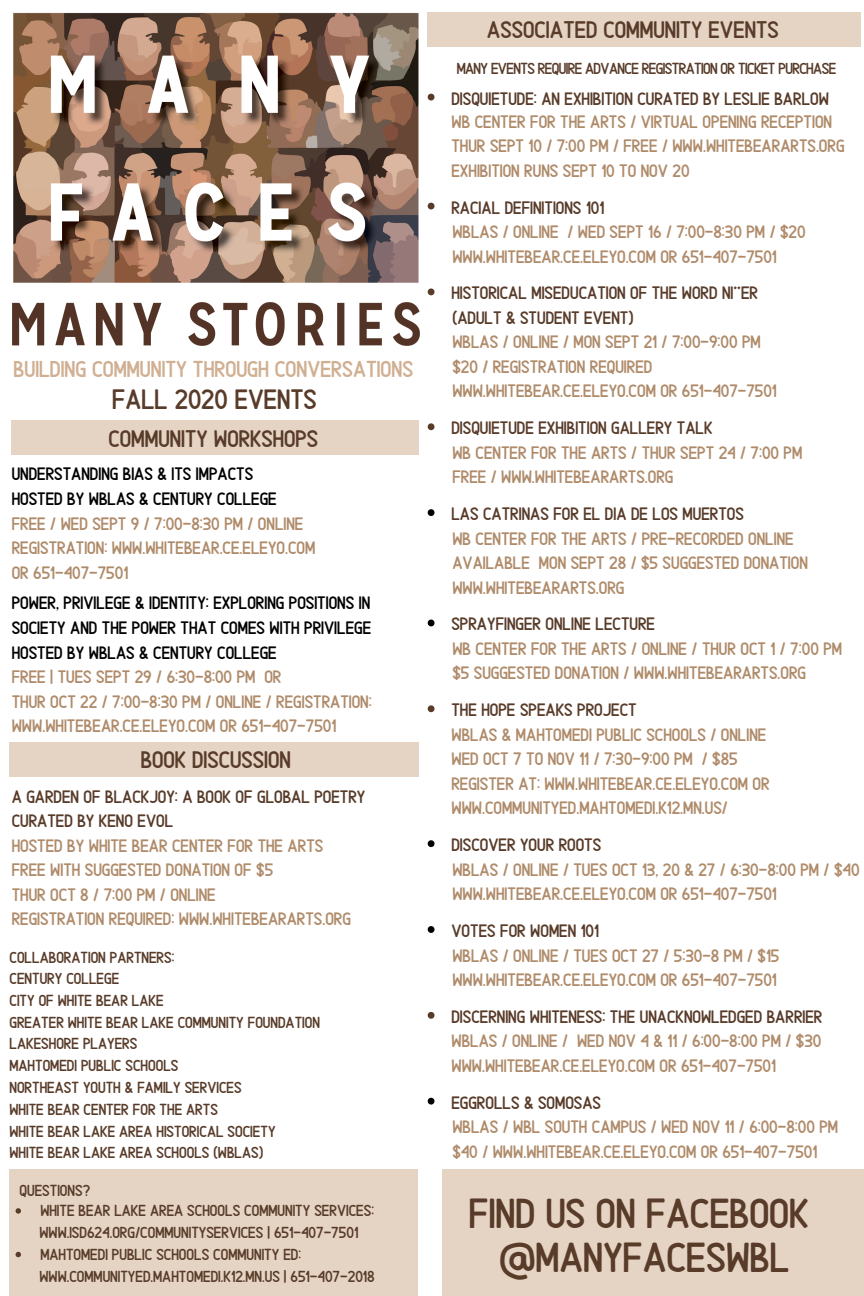
<style>
.page{position:relative;width:864px;height:1296px;background:#fff}
.page>*{position:absolute;margin:0;border:0;box-sizing:border-box;transform-origin:0 0}
.t1{font:42px/43.6px "Alaska";color:#583b29;text-align:center}
.t2{font:28px "Alaska";color:#583b29}
.t3{font:24px "Alaska";color:#583b29}
.t4{font:23px "Alaska";color:#d0af92}
.t5{font:18px/24.5px "Alaska";color:#af8b6a}
.t6{font:18px/24.5px "Alaska";color:#583b29}
.t7{font:18px/24.5px "Alaska";color:#000;text-align:justify}
.t8{font:16px/21.6px "Alaska";color:#583b29}
.t9{font:16px "Alaska";letter-spacing:-.035em;color:#583b29}
</style>
<div class="page">
<div style="left:11px;top:420px;width:408px;height:35px;background:#e5d4c4"></div>
<img style="left:12px;top:12px;width:420px;height:334px">
<div style="left:442px;top:1169px;width:422px;height:127px;background:#e5d4c4"></div>
<div style="left:10px;top:742px;width:409px;height:35px;background:#e5d4c4"></div>
<div style="left:428px;top:12px;width:433px;height:35px;background:#e5d4c4"></div>
<svg style="left:428px;top:94px;width:7px;height:6px"></svg>
<svg style="left:428px;top:203px;width:7px;height:6px"></svg>
<svg style="left:428px;top:288px;width:7px;height:7px"></svg>
<svg style="left:428px;top:423px;width:7px;height:7px"></svg>
<svg style="left:428px;top:509px;width:7px;height:7px"></svg>
<svg style="left:428px;top:620px;width:7px;height:6px"></svg>
<svg style="left:428px;top:705px;width:7px;height:7px"></svg>
<svg style="left:428px;top:840px;width:7px;height:7px"></svg>
<svg style="left:428px;top:926px;width:7px;height:7px"></svg>
<svg style="left:428px;top:1012px;width:7px;height:7px"></svg>
<svg style="left:428px;top:1098px;width:7px;height:7px"></svg>
<div style="left:10px;top:1169px;width:408px;height:127px;background:#e5d4c4"></div>
<svg style="left:16px;top:1208px;width:5px;height:6px"></svg>
<svg style="left:16px;top:1252px;width:5px;height:5px"></svg>
<p class="t4" style="left:14px;top:352px;width:401px">BUILDING COMMUNITY THROUGH CONVERSATIONS</p>
<h2 class="t2" style="left:112px;top:378px;width:206px">FALL 2020 EVENTS</h2>
<h3 class="t3" style="left:109px;top:420px;width:211px">COMMUNITY WORKSHOPS</h3>
<p class="t7" style="left:12px;top:461px;width:267px">UNDERSTANDING BIAS &amp; ITS IMPACTS<br>HOSTED BY WBLAS &amp; CENTURY COLLEGE</p>
<p class="t5" style="left:12px;top:510px;width:305px">FREE / WED SEPT 9 / 7:00-8:30 PM / ONLINE<br>REGISTRATION: WWW.WHITEBEAR.CE.ELEYO.COM<br>OR 651-407-7501</p>
<p class="t7" style="left:12px;top:590px;width:361px">POWER, PRIVILEGE &amp; IDENTITY: EXPLORING POSITIONS IN SOCIETY AND THE POWER THAT COMES WITH PRIVILEGE HOSTED BY WBLAS &amp; CENTURY COLLEGE</p>
<p class="t5" style="left:12px;top:663px;width:361px">FREE | TUES SEPT 29 / 6:30-8:00 PM OR<br>THUR OCT 22 / 7:00-8:30 PM / ONLINE / REGISTRATION:<br>WWW.WHITEBEAR.CE.ELEYO.COM OR 651-407-7501</p>
<h3 class="t3" style="left:141px;top:742px;width:152px">BOOK DISCUSSION</h3>
<p class="t6" style="left:12px;top:783px;width:355px">A GARDEN OF BLACKJOY: A BOOK OF GLOBAL POETRY<br>CURATED BY KENO EVOL</p>
<p class="t5" style="left:12px;top:832px;width:341px">HOSTED BY WHITE BEAR CENTER FOR THE ARTS FREE WITH SUGGESTED DONATION OF $5<br>THUR OCT 8 / 7:00 PM / ONLINE<br>REGISTRATION REQUIRED: WWW.WHITEBEARARTS.ORG</p>
<p class="t8" style="left:10px;top:946px;width:312px">COLLABORATION PARTNERS:<br>CENTURY COLLEGE<br>CITY OF WHITE BEAR LAKE<br>GREATER WHITE BEAR LAKE COMMUNITY FOUNDATION<br>LAKESHORE PLAYERS<br>MAHTOMEDI PUBLIC SCHOOLS<br>NORTHEAST YOUTH &amp; FAMILY SERVICES<br>WHITE BEAR CENTER FOR THE ARTS<br>WHITE BEAR LAKE AREA HISTORICAL SOCIETY<br>WHITE BEAR LAKE AREA SCHOOLS (WBLAS)</p>
<p class="t8" style="left:20px;top:1178px;width:72px">QUESTIONS?</p>
<p class="t8" style="left:40px;top:1221px;width:320px">WWW.ISD624.ORG/COMMUNITYSERVICES | 651-407-7501</p>
<p class="t8" style="left:40px;top:1264px;width:337px">WWW.COMMUNITYED.MAHTOMEDI.K12.MN.US | 651-407-2018</p>
<p class="t8" style="left:40px;top:1199px;width:335px">WHITE BEAR LAKE AREA SCHOOLS COMMUNITY SERVICES:</p>
<p class="t8" style="left:40px;top:1242px;width:262px">MAHTOMEDI PUBLIC SCHOOLS COMMUNITY ED:</p>
<h3 class="t3" style="left:487px;top:12px;width:293px">ASSOCIATED COMMUNITY EVENTS</h3>
<p class="t9" style="left:457px;top:56px;width:381px">MANY EVENTS REQUIRE ADVANCE REGISTRATION OR TICKET PURCHASE</p>
<p class="t6" style="left:451px;top:85px;width:379px">DISQUIETUDE: AN EXHIBITION CURATED BY LESLIE BARLOW</p>
<p class="t5" style="left:451px;top:108px;width:395px">WB CENTER FOR THE ARTS / VIRTUAL OPENING RECEPTION<br>THUR SEPT 10 / 7:00 PM / FREE / WWW.WHITEBEARARTS.ORG<br>EXHIBITION RUNS SEPT 10 TO NOV 20</p>
<p class="t6" style="left:451px;top:194px;width:154px">RACIAL DEFINITIONS 101</p>
<p class="t5" style="left:452px;top:218px;width:355px">WBLAS / ONLINE / WED SEPT 16 / 7:00-8:30 PM / $20<br>WWW.WHITEBEAR.CE.ELEYO.COM OR 651-407-7501</p>
<p class="t6" style="left:451px;top:280px;width:308px">HISTORICAL MISEDUCATION OF THE WORD NI**ER</p>
<p class="t6" style="left:452px;top:304px;width:183px">(ADULT &amp; STUDENT EVENT)</p>
<p class="t5" style="left:452px;top:329px;width:326px">WBLAS / ONLINE / MON SEPT 21 / 7:00-9:00 PM $20 / REGISTRATION REQUIRED<br>WWW.WHITEBEAR.CE.ELEYO.COM OR 651-407-7501</p>
<p class="t6" style="left:451px;top:414px;width:263px">DISQUIETUDE EXHIBITION GALLERY TALK</p>
<p class="t5" style="left:452px;top:439px;width:352px">WB CENTER FOR THE ARTS / THUR SEPT 24 / 7:00 PM<br>FREE / WWW.WHITEBEARARTS.ORG</p>
<p class="t6" style="left:451px;top:500px;width:294px">LAS CATRINAS FOR EL DIA DE LOS MUERTOS</p>
<p class="t5" style="left:452px;top:525px;width:357px">WB CENTER FOR THE ARTS / PRE-RECORDED ONLINE<br>AVAILABLE MON SEPT 28 / $5 SUGGESTED DONATION<br>WWW.WHITEBEARARTS.ORG</p>
<p class="t6" style="left:451px;top:611px;width:205px">SPRAYFINGER ONLINE LECTURE</p>
<p class="t5" style="left:452px;top:635px;width:391px">WB CENTER FOR THE ARTS / ONLINE / THUR OCT 1 / 7:00 PM $5 SUGGESTED DONATION / WWW.WHITEBEARARTS.ORG</p>
<p class="t6" style="left:451px;top:696px;width:187px">THE HOPE SPEAKS PROJECT</p>
<p class="t5" style="left:451px;top:721px;width:320px">WBLAS &amp; MAHTOMEDI PUBLIC SCHOOLS / ONLINE WED OCT 7 TO NOV 11 / 7:30-9:00 PM / $85<br>REGISTER AT: WWW.WHITEBEAR.CE.ELEYO.COM OR WWW.COMMUNITYED.MAHTOMEDI.K12.MN.US/</p>
<p class="t6" style="left:451px;top:831px;width:151px">DISCOVER YOUR ROOTS</p>
<p class="t5" style="left:452px;top:856px;width:409px">WBLAS / ONLINE / TUES OCT 13, 20 &amp; 27 / 6:30-8:00 PM / $40<br>WWW.WHITEBEAR.CE.ELEYO.COM OR 651-407-7501</p>
<p class="t6" style="left:451px;top:917px;width:149px">VOTES FOR WOMEN 101</p>
<p class="t5" style="left:452px;top:942px;width:329px">WBLAS / ONLINE / TUES OCT 27 / 5:30-8 PM / $15<br>WWW.WHITEBEAR.CE.ELEYO.COM OR 651-407-7501</p>
<p class="t6" style="left:451px;top:1003px;width:372px">DISCERNING WHITENESS: THE UNACKNOWLEDGED BARRIER</p>
<p class="t5" style="left:451px;top:1028px;width:371px">WBLAS / ONLINE / WED NOV 4 &amp; 11 / 6:00-8:00 PM / $30<br>WWW.WHITEBEAR.CE.ELEYO.COM OR 651-407-7501</p>
<p class="t6" style="left:451px;top:1089px;width:151px">EGGROLLS &amp; SOMOSAS</p>
<p class="t5" style="left:452px;top:1113px;width:387px">WBLAS / WBL SOUTH CAMPUS / WED NOV 11 / 6:00-8:00 PM $40 / WWW.WHITEBEAR.CE.ELEYO.COM OR 651-407-7501</p>
<h1 class="t1" style="left:469px;top:1189px;width:342px">FIND US ON FACEBOOK @MANYFACESWBL</h1>
</div>
